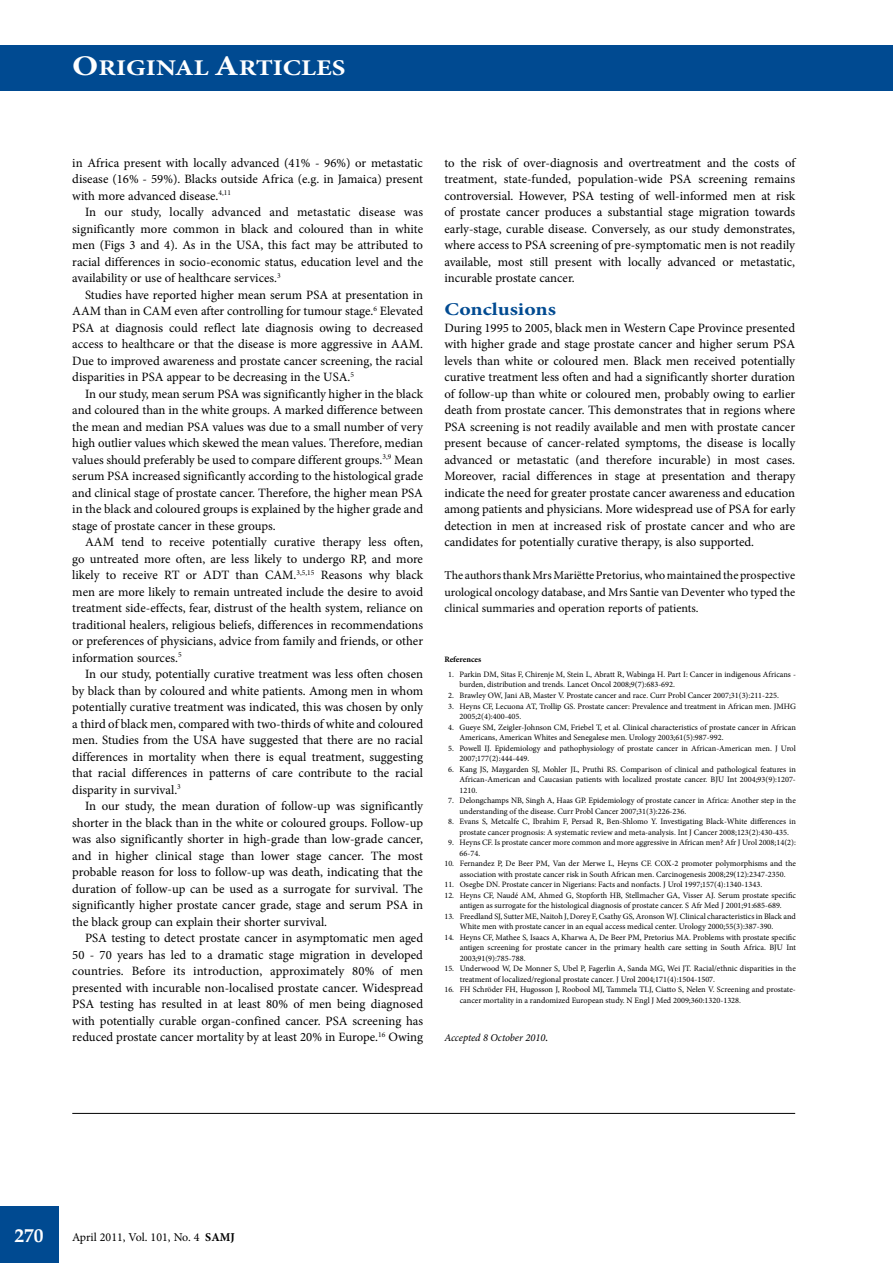
<style>
.page{position:relative;width:893px;height:1263px;background:#fff}
.page>*{position:absolute;margin:0;border:0;box-sizing:border-box;transform-origin:0 0}
.t1{font:700 22.5px "Minion Pro";color:#fff;scale:1.2 1}
.t2{font:700 19.5px "Minion Pro";color:#fff}
.t3{font:700 18px "Minion Pro";color:#004a91;scale:1.2 1}
.t4{font:12.75px/16.5px "Minion Pro";color:#000;text-align:justify}
.t5{font:12px/16.5px "Minion Pro";color:#000;text-align:justify}
.t6{font:italic 10.5px "Minion Pro";letter-spacing:-.005em;color:#000}
.t7{font:8.25px/10.5px "Minion Pro";color:#000}
.t8{font:700 8.25px "Minion Pro";letter-spacing:-.005em;color:#000}
.s1{font-size:28.5px}
.s2{font-size:12.75px}
.s3{font-weight:700}
</style>
<div class="page">
<div style="left:0;top:1206px;width:59px;height:57px;background:#004a91"></div>
<div style="left:0;top:45px;width:893px;height:45px;background:#004a91"></div>
<hr style="left:72px;top:1113px;width:723px;height:1px;background:#000">
<h1 class="t1" style="left:72px;top:52px;width:229px"><span class="s1">O</span>RIGINAL <span class="s1">A</span>RTICLES</h1>
<p class="t4" style="left:72px;top:154px;width:352px">in Africa present with locally advanced (41% - 96%) or metastatic disease (16% - 59%). Blacks outside Africa (e.g. in Jamaica) present with more advanced disease.<sup>4,11</sup></p>
<p class="t4" style="left:72px;top:204px;width:352px;text-indent:13px">In our study, locally advanced and metastatic disease was significantly more common in black and coloured than in white men (Figs 3 and 4). As in the USA, this fact may be attributed to racial differences in socio-economic status, education level and the availability or use of healthcare services.<sup>3</sup></p>
<p class="t4" style="left:72px;top:286px;width:352px;text-indent:13px">Studies have reported higher mean serum PSA at presentation in AAM than in CAM even after controlling for tumour stage.<sup>6</sup> Elevated PSA at diagnosis could reflect late diagnosis owing to decreased access to healthcare or that the disease is more aggressive in AAM.<br>Due to improved awareness and prostate cancer screening, the racial disparities in PSA appear to be decreasing in the USA.<sup>5</sup></p>
<p class="t4" style="left:72px;top:385px;width:352px;text-indent:13px">In our study, mean serum PSA was significantly higher in the black and coloured than in the white groups. A marked difference between the mean and median PSA values was due to a small number of very high outlier values which skewed the mean values. Therefore, median values should preferably be used to compare different groups.<sup>3,9</sup> Mean serum PSA increased significantly according to the histological grade and clinical stage of prostate cancer. Therefore, the higher mean PSA in the black and coloured groups is explained by the higher grade and stage of prostate cancer in these groups.</p>
<p class="t4" style="left:72px;top:534px;width:352px;text-indent:13px">AAM tend to receive potentially curative therapy less often, go untreated more often, are less likely to undergo RP, and more likely to receive RT or ADT than CAM.<sup>3,5,15</sup> Reasons why black men are more likely to remain untreated include the desire to avoid treatment side-effects, fear, distrust of the health system, reliance on traditional healers, religious beliefs, differences in recommendations or preferences of physicians, advice from family and friends, or other information sources.<sup>5</sup></p>
<p class="t4" style="left:72px;top:666px;width:352px;text-indent:13px">In our study, potentially curative treatment was less often chosen by black than by coloured and white patients. Among men in whom potentially curative treatment was indicated, this was chosen by only a third of black men, compared with two-thirds of white and coloured men. Studies from the USA have suggested that there are no racial differences in mortality when there is equal treatment, suggesting that racial differences in patterns of care contribute to the racial disparity in survival.<sup>3</sup></p>
<p class="t4" style="left:72px;top:798px;width:352px;text-indent:13px">In our study, the mean duration of follow-up was significantly shorter in the black than in the white or coloured groups. Follow-up was also significantly shorter in high-grade than low-grade cancer, and in higher clinical stage than lower stage cancer. The most probable reason for loss to follow-up was death, indicating that the duration of follow-up can be used as a surrogate for survival. The significantly higher prostate cancer grade, stage and serum PSA in the black group can explain their shorter survival.</p>
<p class="t4" style="left:72px;top:930px;width:352px;text-indent:13px">PSA testing to detect prostate cancer in asymptomatic men aged 50 - 70 years has led to a dramatic stage migration in developed countries. Before its introduction, approximately 80% of men presented with incurable non-localised prostate cancer. Widespread PSA testing has resulted in at least 80% of men being diagnosed with potentially curable organ-confined cancer. PSA screening has reduced prostate cancer mortality by at least 20% in Europe.<sup>16</sup> Owing</p>
<p class="t4" style="left:444px;top:154px;width:352px">to the risk of over-diagnosis and overtreatment and the costs of treatment, state-funded, population-wide PSA screening remains controversial. However, PSA testing of well-informed men at risk of prostate cancer produces a substantial stage migration towards early-stage, curable disease. Conversely, as our study demonstrates, where access to PSA screening of pre-symptomatic men is not readily available, most still present with locally advanced or metastatic, incurable prostate cancer.</p>
<h3 class="t3" style="left:444px;top:297px;width:95px">Conclusions</h3>
<p class="t4" style="left:444px;top:319px;width:352px">During 1995 to 2005, black men in Western Cape Province presented with higher grade and stage prostate cancer and higher serum PSA levels than white or coloured men. Black men received potentially curative treatment less often and had a significantly shorter duration of follow-up than white or coloured men, probably owing to earlier death from prostate cancer. This demonstrates that in regions where PSA screening is not readily available and men with prostate cancer present because of cancer-related symptoms, the disease is locally advanced or metastatic (and therefore incurable) in most cases.<br>Moreover, racial differences in stage at presentation and therapy indicate the need for greater prostate cancer awareness and education among patients and physicians. More widespread use of PSA for early detection in men at increased risk of prostate cancer and who are candidates for potentially curative therapy, is also supported.</p>
<p class="t5" style="left:444px;top:567px;width:352px">The authors thank Mrs Mariëtte Pretorius, who maintained the prospective urological oncology database, and Mrs Santie van Deventer who typed the clinical summaries and operation reports of patients.</p>
<p class="t8" style="left:444px;top:653px;width:38px">References</p>
<p class="t7" style="left:460px;top:669px;width:338px;text-indent:-11px">1. Parkin DM, Sitas F, Chirenje M, Stein L, Abratt R, Wabinga H. Part I: Cancer in indigenous Africans - burden, distribution and trends. Lancet Oncol 2008;9(7):683-692.</p>
<p class="t7" style="left:448px;top:690px;width:332px">2. Brawley OW, Jani AB, Master V. Prostate cancer and race. Curr Probl Cancer 2007;31(3):211-225.</p>
<p class="t7" style="left:460px;top:701px;width:338px;text-indent:-11px">3. Heyns CF, Lecuona AT, Trollip GS. Prostate cancer: Prevalence and treatment in African men. JMHG<br>2005;2(4):400-405.</p>
<p class="t7" style="left:460px;top:722px;width:338px;text-indent:-11px">4. Gueye SM, Zeigler-Johnson CM, Friebel T, et al. Clinical characteristics of prostate cancer in African<br>Americans, American Whites and Senegalese men. Urology 2003;61(5):987-992.</p>
<p class="t7" style="left:460px;top:743px;width:338px;text-indent:-11px">5. Powell IJ. Epidemiology and pathophysiology of prostate cancer in African-American men. J Urol<br>2007;177(2):444-449.</p>
<p class="t7" style="left:460px;top:764px;width:338px;text-align:justify;text-indent:-11px">6. Kang JS, Maygarden SJ, Mohler JL, Pruthi RS. Comparison of clinical and pathological features in African-American and Caucasian patients with localized prostate cancer. BJU Int 2004;93(9):1207- 1210.</p>
<p class="t7" style="left:460px;top:795px;width:338px;text-indent:-11px">7. Delongchamps NB, Singh A, Haas GP. Epidemiology of prostate cancer in Africa: Another step in the understanding of the disease. Curr Probl Cancer 2007;31(3):226-236.</p>
<p class="t7" style="left:448px;top:816px;width:349px;text-align:center">8. Evans S, Metcalfe C, Ibrahim F, Persad R, Ben-Shlomo Y. Investigating Black-White differences in prostate cancer prognosis: A systematic review and meta-analysis. Int J Cancer 2008;123(2):430-435.</p>
<p class="t7" style="left:460px;top:837px;width:338px;text-indent:-11px">9. Heyns CF. Is prostate cancer more common and more aggressive in African men? Afr J Urol 2008;14(2):<br>66-74.</p>
<p class="t7" style="left:460px;top:858px;width:338px;text-indent:-15px">10. Fernandez P, De Beer PM, Van der Merwe L, Heyns CF. COX-2 promoter polymorphisms and the association with prostate cancer risk in South African men. Carcinogenesis 2008;29(12):2347-2350.</p>
<p class="t7" style="left:444px;top:879px;width:319px">11. Osegbe DN. Prostate cancer in Nigerians: Facts and nonfacts. J Urol 1997;157(4):1340-1343.</p>
<p class="t7" style="left:444px;top:890px;width:353px;text-align:center">12. Heyns CF, Naudé AM, Ahmed G, Stopforth HB, Stellmacher GA, Visser AJ. Serum prostate specific antigen as surrogate for the histological diagnosis of prostate cancer. S Afr Med J 2001;91:685-689.</p>
<p class="t7" style="left:460px;top:911px;width:338px;text-indent:-15px">13. Freedland SJ, Sutter ME, Naitoh J, Dorey F, Csathy GS, Aronson WJ. Clinical characteristics in Black and<br>White men with prostate cancer in an equal access medical center. Urology 2000;55(3):387-390.</p>
<p class="t7" style="left:460px;top:932px;width:338px;text-align:justify;text-indent:-15px">14. Heyns CF, Mathee S, Isaacs A, Kharwa A, De Beer PM, Pretorius MA. Problems with prostate specific antigen screening for prostate cancer in the primary health care setting in South Africa. BJU Int 2003;91(9):785-788.</p>
<p class="t7" style="left:460px;top:963px;width:338px;text-indent:-15px">15. Underwood W, De Monner S, Ubel P, Fagerlin A, Sanda MG, Wei JT. Racial/ethnic disparities in the treatment of localized/regional prostate cancer. J Urol 2004;171(4):1504-1507.</p>
<p class="t7" style="left:460px;top:984px;width:338px;text-indent:-15px">16. FH Schröder FH, Hugosson J, Roobool MJ, Tammela TLJ, Ciatto S, Nelen V. Screening and prostate&shy;cancer mortality in a randomized European study. N Engl J Med 2009;360:1320-1328.</p>
<p class="t6" style="left:444px;top:1031px;width:106px">Accepted 8 October 2010<span class="s2">.</span></p>
<h2 class="t2" style="left:14px;top:1222px;width:31px">270</h2>
<p class="t5" style="left:72px;top:1229px;width:164px">April 2011, Vol. 101, No. 4 <span class="s3">SAMJ</span></p>
</div>
